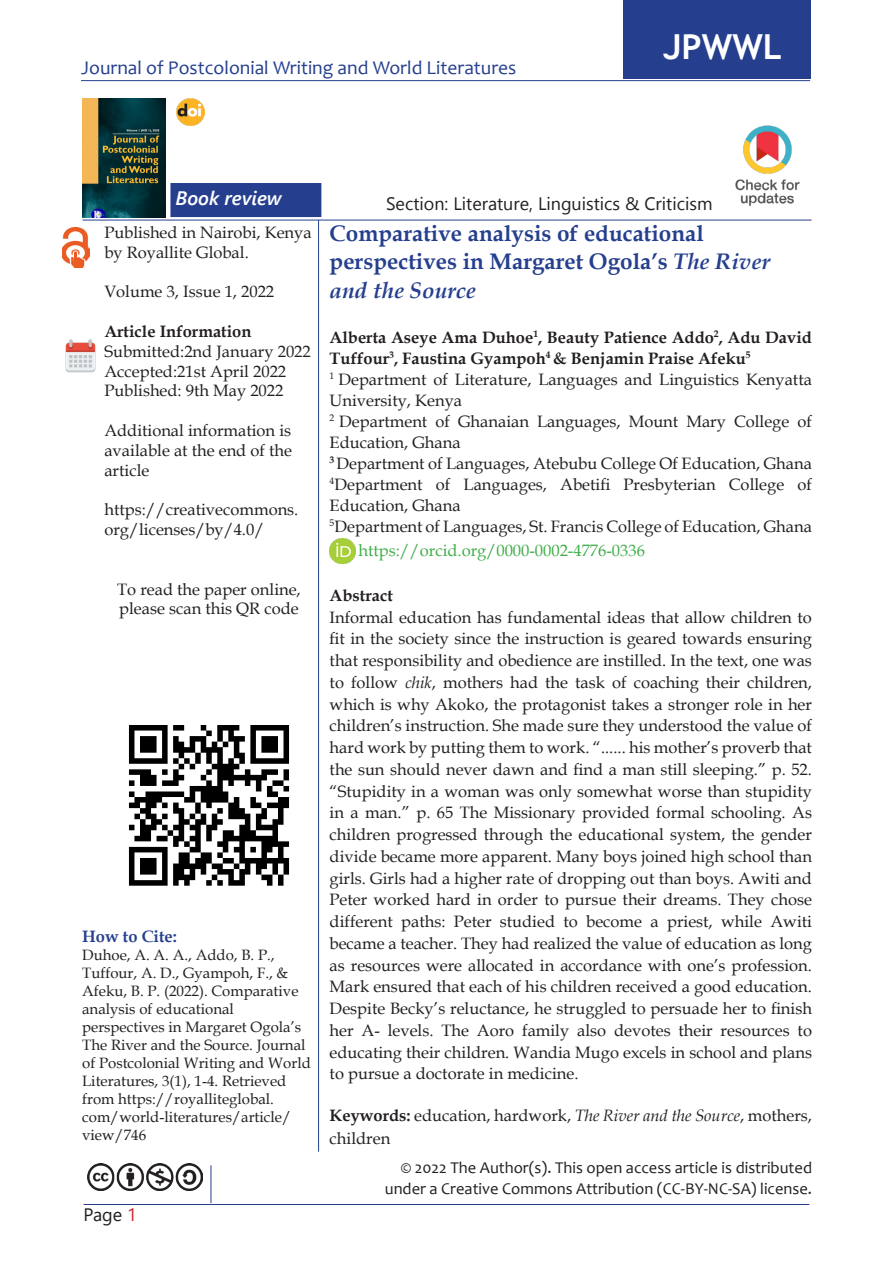
<style>
.page{position:relative;width:893px;height:1263px;background:#fff}
.page>*{position:absolute;margin:0;border:0;box-sizing:border-box;transform-origin:0 0}
.t1{font:700 34.5px "Trebuchet MS";color:#fff}
.t2{font:700 22.5px/28.5px "Book Antiqua";color:#253f8e}
.t3{font:19.5px "Candara";color:#253f8e}
.t4{font:italic 600 19.5px "Segoe UI";color:#fff}
.t5{font:18px "Gadugi";color:#231f20}
.t6{font:18px "Segoe UI";color:#231f20}
.t7{font:16.5px/21.8px "Book Antiqua";color:#231f20}
.t8{font:16.5px/21px "Candara";color:#231f20;text-align:right}
.t9{font:16.5px "Book Antiqua";color:#40ae49}
.t10{font:700 16.5px "Book Antiqua";color:#231f20}
.t11{font:700 16.5px "Book Antiqua";color:#253f8e}
.t12{font:15px/18px "Book Antiqua";color:#231f20}
.s1{color:#d1232a}
.s2{font-style:italic}
.s3{font-weight:700}
</style>
<div class="page">
<hr style="left:84px;top:1204px;width:725px;height:1px;background:#253f8e">
<hr style="left:81px;top:80px;width:729px;height:1px;background:#253f8e">
<img style="left:65px;top:339px;width:31px;height:34px">
<img style="left:735px;top:125px;width:65px;height:81px">
<img style="left:62px;top:228px;width:27px;height:39px">
<img style="left:82px;top:98px;width:83px;height:119px">
<div style="left:623px;top:1px;width:187px;height:78px;background:#253f8e"></div>
<hr style="left:318px;top:220px;width:1px;height:932px;background:#253f8e">
<div style="left:170px;top:183px;width:151px;height:34px;background:#253f8e"></div>
<img style="left:88px;top:1164px;width:114px;height:27px">
<hr style="left:211px;top:1165px;width:1px;height:38px;background:#253f8e">
<img style="left:177px;top:98px;width:27px;height:28px">
<img style="left:128px;top:725px;width:162px;height:161px">
<hr style="left:82px;top:220px;width:730px;height:1px;background:#253f8e">
<img style="left:330px;top:538px;width:26px;height:26px">
<p class="t3" style="left:81px;top:56px;width:437px">Journal of Postcolonial Writing and World Literatures</p>
<h1 class="t1" style="left:663px;top:26px;width:120px">JPWWL</h1>
<p class="t4" style="left:175px;top:179px;width:108px">Book review</p>
<p class="t7" style="left:104px;top:222px;width:209px;line-height:19.8px">Published in Nairobi, Kenya by Royallite Global.</p>
<p class="t7" style="left:104px;top:281px;width:171px">Volume 3, Issue 1, 2022</p>
<p class="t10" style="left:104px;top:320px;width:149px">Article Information</p>
<p class="t7" style="left:104px;top:341px;width:208px;line-height:19.8px">Submitted:2nd January 2022<br>Accepted:21st April 2022<br>Published: 9th May 2022</p>
<p class="t7" style="left:104px;top:420px;width:189px;line-height:19.8px;text-align:justify">Additional information is available at the end of the article</p>
<p class="t7" style="left:104px;top:499px;width:196px;line-height:19.8px">https://creativecommons. org/licenses/by/4.0/</p>
<p class="t7" style="left:117px;top:579px;width:185px;line-height:19.8px">To read the paper online, please scan this QR code</p>
<p class="t11" style="left:82px;top:925px;width:96px">How to Cite:</p>
<p class="t12" style="left:82px;top:945px;width:230px">Duhoe, A. A. A., Addo, B. P.,<br>Tuffour, A. D., Gyampoh, F., &amp;<br>Afeku, B. P. (2022). Comparative analysis of educational perspectives in Margaret Ogola’s<br>The River and the Source. Journal of Postcolonial Writing and World<br>Literatures, 3(1), 1-4. Retrieved from https://royalliteglobal. com/world-literatures/article/ view/746</p>
<p class="t6" style="left:84px;top:1198px;width:55px">Page <span class="s1">1</span></p>
<p class="t5" style="left:386px;top:193px;width:328px">Section: Literature, Linguistics &amp; Criticism</p>
<h2 class="t2" style="left:330px;top:219px;width:442px">Comparative analysis of educational perspectives in Margaret Ogola’s <span class="s2">The River and the Source</span></h2>
<p class="t7" style="left:330px;top:326px;width:484px;line-height:21px"><span class="s3">Alberta Aseye Ama Duhoe</span><sup>1</sup><span class="s3">, Beauty Patience Addo</span><sup>2</sup><span class="s3">, Adu David Tuffour</span><sup>3</sup><span class="s3">, Faustina Gyampoh</span><sup>4</sup> <span class="s3">&amp; Benjamin Praise Afeku</span><sup>5<br></sup><sup>1</sup> Department of Literature, Languages and Linguistics Kenyatta University, Kenya<br><sup>2</sup> Department of Ghanaian Languages, Mount Mary College of Education, Ghana<br><sup>3</sup> Department of Languages, Atebubu College Of Education, Ghana <sup>4</sup>Department of Languages, Abetifi Presbyterian College of Education, Ghana<br><sup>5</sup>Department of Languages, St. Francis College of Education, Ghana</p>
<p class="t9" style="left:358px;top:539px;width:288px">https://orcid.org/0000-0002-4776-0336</p>
<p class="t10" style="left:330px;top:584px;width:65px">Abstract</p>
<p class="t7" style="left:330px;top:606px;width:484px;text-align:justify">Informal education has fundamental ideas that allow children to fit in the society since the instruction is geared towards ensuring that responsibility and obedience are instilled. In the text, one was to follow <span class="s2">chik</span>, mothers had the task of coaching their children, which is why Akoko, the protagonist takes a stronger role in her children’s instruction. She made sure they understood the value of hard work by putting them to work. “...... his mother’s proverb that the sun should never dawn and find a man still sleeping.” p. 52. “Stupidity in a woman was only somewhat worse than stupidity in a man.” p. 65 The Missionary provided formal schooling. As children progressed through the educational system, the gender divide became more apparent. Many boys joined high school than girls. Girls had a higher rate of dropping out than boys. Awiti and Peter worked hard in order to pursue their dreams. They chose different paths: Peter studied to become a priest, while Awiti became a teacher. They had realized the value of education as long as resources were allocated in accordance with one’s profession.<br>Mark ensured that each of his children received a good education.<br>Despite Becky’s reluctance, he struggled to persuade her to finish her A- levels. The Aoro family also devotes their resources to educating their children. Wandia Mugo excels in school and plans to pursue a doctorate in medicine.</p>
<p class="t7" style="left:330px;top:1104px;width:484px;line-height:22.5px"><span class="s3">Keywords:</span> education, hardwork, <span class="s2">The River and the Source</span>, mothers, children</p>
<p class="t8" style="left:385px;top:1157px;width:429px">© 2022 The Author(s). This open access article is distributed under a Creative Commons Attribution (CC-BY-NC-SA) license.</p>
</div>
